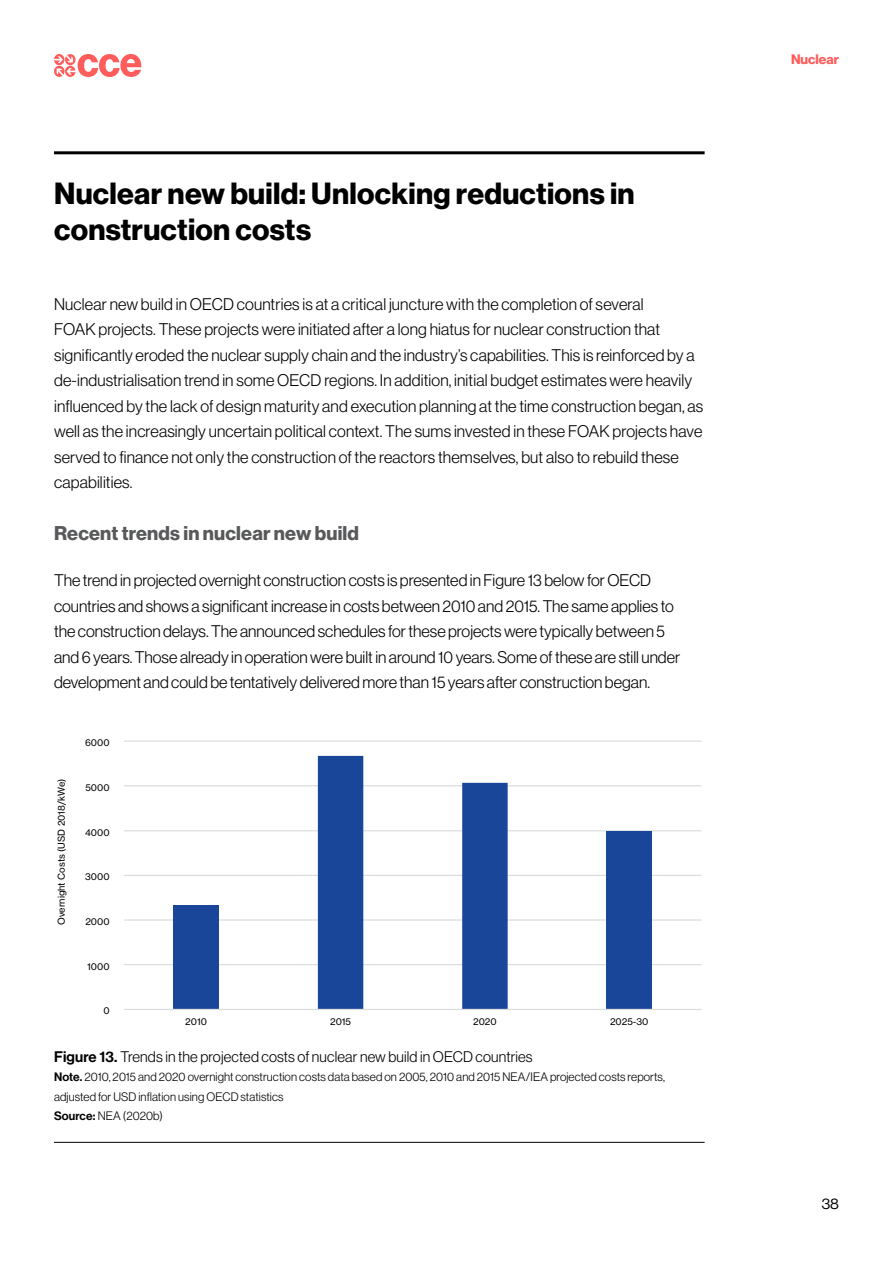
<style>
.page{position:relative;width:893px;height:1263px;background:#fff}
.page>*{position:absolute;margin:0;border:0;box-sizing:border-box;transform-origin:0 0}
.t1{font:30px/36px "N Haas Grotesk DS Pro 75 Bd";letter-spacing:.01em;color:#000}
.t2{font:19.5px "N Haas Grotesk DS Pro 75 Bd";letter-spacing:.01em;color:#58595b}
.t3{font:16.5px/25.5px "N Haas Grotesk DS Pro 45 Lt";letter-spacing:.005em;color:#000}
.t4{font:15px "N Haas Grotesk DS Pro 45 Lt";letter-spacing:.01em;color:#000}
.t5{font:15px "N Haas Grotesk DS Pro 55 Rg";color:#000}
.t6{font:13.5px "N Haas Grotesk DS Pro 75 Bd";color:#ff5c5c}
.t7{font:12px/19.5px "N Haas Grotesk DS Pro 45 Lt";letter-spacing:.01em;color:#000}
.t8{font:9.3px "N Haas Grotesk TX Pro 55 Rg";color:#000}
.s1{font-family:"N Haas Grotesk DS Pro 65 Md"}
</style>
<div class="page">
<svg style="left:54px;top:54px;width:87px;height:23px"></svg>
<hr style="left:54px;top:151px;width:651px;height:3px;background:#000">
<hr style="left:124px;top:964px;width:577px;height:1px;background:#dcddde">
<hr style="left:124px;top:919px;width:577px;height:2px;background:#dcddde">
<hr style="left:124px;top:875px;width:577px;height:1px;background:#dcddde">
<hr style="left:124px;top:830px;width:577px;height:1px;background:#dcddde">
<hr style="left:124px;top:785px;width:577px;height:1px;background:#dcddde">
<hr style="left:124px;top:740px;width:577px;height:2px;background:#dcddde">
<div style="left:174px;top:905px;width:45px;height:104px;background:#1a469a"></div>
<div style="left:607px;top:831px;width:45px;height:178px;background:#1a469a"></div>
<svg style="left:318px;top:756px;width:190px;height:253px"></svg>
<hr style="left:124px;top:1009px;width:577px;height:1px;background:#dcddde">
<hr style="left:54px;top:1142px;width:651px;height:1px;background:#000">
<h1 class="t1" style="left:54px;top:176px;width:582px">Nuclear new build: Unlocking reductions in construction costs</h1>
<p class="t3" style="left:54px;top:291px;width:651px">Nuclear new build in OECD countries is at a critical juncture with the completion of several<br>FOAK projects. These projects were initiated after a long hiatus for nuclear construction that significantly eroded the nuclear supply chain and the industry’s capabilities. This is reinforced by a de-industrialisation trend in some OECD regions. In addition, initial budget estimates were heavily influenced by the lack of design maturity and execution planning at the time construction began, as well as the increasingly uncertain political context. The sums invested in these FOAK projects have served to finance not only the construction of the reactors themselves, but also to rebuild these capabilities.</p>
<p class="t2" style="left:54px;top:521px;width:306px">Recent trends in nuclear new build</p>
<p class="t3" style="left:54px;top:568px;width:628px">The trend in projected overnight construction costs is presented in Figure 13 below for OECD countries and shows a significant increase in costs between 2010 and 2015. The same applies to the construction delays. The announced schedules for these projects were typically between 5 and 6 years. Those already in operation were built in around 10 years. Some of these are still under development and could be tentatively delivered more than 15 years after construction began.</p>
<p class="t8" style="left:56px;top:925px;width:148px;rotate:-90deg">Overnight Costs (USD 2018/kWe)</p>
<p class="t8" style="left:85px;top:737px;width:26px">6000</p>
<p class="t8" style="left:85px;top:782px;width:26px">5000</p>
<p class="t8" style="left:85px;top:826px;width:26px">4000</p>
<p class="t8" style="left:85px;top:871px;width:26px">3000</p>
<p class="t8" style="left:85px;top:916px;width:26px">2000</p>
<p class="t8" style="left:87px;top:961px;width:24px">1000</p>
<p class="t8" style="left:103px;top:1005px;width:8px">0</p>
<p class="t8" style="left:185px;top:1015px;width:23px">2010</p>
<p class="t8" style="left:330px;top:1015px;width:22px">2015</p>
<p class="t8" style="left:473px;top:1015px;width:25px">2020</p>
<p class="t8" style="left:610px;top:1015px;width:40px">2025-30</p>
<p class="t4" style="left:54px;top:1048px;width:480px"><span class="s1">Figure 13.</span> Trends in the projected costs of nuclear new build in OECD countries</p>
<p class="t7" style="left:54px;top:1067px;width:613px"><span class="s1">Note.</span> 2010, 2015 and 2020 overnight construction costs data based on 2005, 2010 and 2015 NEA/IEA projected costs reports, adjusted for USD inflation using OECD statistics<br><span class="s1">Source:</span> NEA (2020b)</p>
<p class="t6" style="left:791px;top:52px;width:49px">Nuclear</p>
<p class="t5" style="left:822px;top:1195px;width:19px">38</p>
</div>
